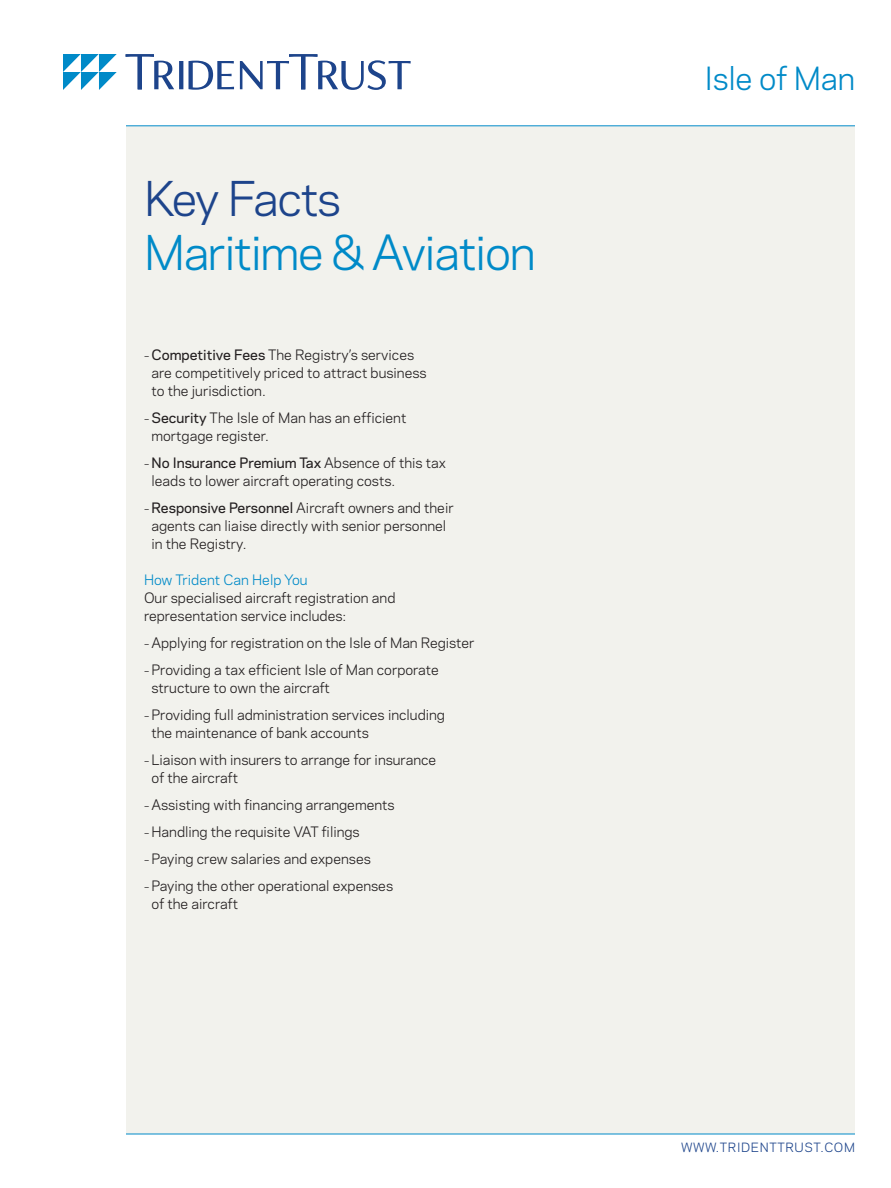
<style>
.page{position:relative;width:891px;height:1188px;background:#fff}
.page>*{position:absolute;margin:0;border:0;box-sizing:border-box;transform-origin:0 0}
.t1{font:45px "Polaris";letter-spacing:-.03em;color:#008ac8}
.t2{font:45px "Polaris";letter-spacing:-.04em;color:#1d448b}
.t3{font:30px "Polaris";letter-spacing:-.01em;color:#008ac8}
._1st_Paragraph{font:13.5px/18px "Polaris";color:#231f20}
.Head_2{font:13.5px "Polaris";color:#008ac8}
.t4{font:12px "Polaris";letter-spacing:.05em;color:#1d448b}
.s1{font-size:10.5px}
.s2{font-weight:500}
</style>
<div class="page">
<div style="left:126px;top:126px;width:729px;height:1008px;background:#f2f2ed"></div>
<hr style="left:126px;top:1134px;width:729px;height:1px;background:#008ac8">
<hr style="left:126px;top:126px;width:729px;height:1px;background:#008ac8">
<svg style="left:126px;top:54px;width:285px;height:36px"></svg>
<svg style="left:63px;top:54px;width:54px;height:36px"></svg>
<h1 class="t2" style="left:144px;top:165px;width:199px">Key Facts</h1>
<h1 class="t1" style="left:144px;top:219px;width:393px">Maritime &amp; Aviation</h1>
<p class="_1st_Paragraph" style="left:152px;top:345px;width:277px;text-indent:-8px"><span class="s1">–</span> <span class="s2">Competitive Fees</span> The Registry’s services are competitively priced to attract business to the jurisdiction.</p>
<p class="_1st_Paragraph" style="left:152px;top:408px;width:256px;text-indent:-8px"><span class="s1">–</span> <span class="s2">Security</span> The Isle of Man has an efficient mortgage register.</p>
<p class="_1st_Paragraph" style="left:152px;top:453px;width:296px;text-indent:-8px"><span class="s1">–</span> <span class="s2">No Insurance Premium Tax</span> Absence of this tax leads to lower aircraft operating costs.</p>
<p class="_1st_Paragraph" style="left:152px;top:498px;width:304px;text-indent:-8px"><span class="s1">–</span> <span class="s2">Responsive Personnel</span> Aircraft owners and their agents can liaise directly with senior personnel in the Registry.</p>
<p class="Head_2" style="left:144px;top:570px;width:165px">How Trident Can Help You</p>
<p class="_1st_Paragraph" style="left:144px;top:588px;width:253px">Our specialised aircraft registration and representation service includes:</p>
<p class="_1st_Paragraph" style="left:144px;top:633px;width:332px"><span class="s1">–</span> Applying for registration on the Isle of Man Register</p>
<p class="_1st_Paragraph" style="left:152px;top:660px;width:289px;text-indent:-8px"><span class="s1">–</span> Providing a tax efficient Isle of Man corporate structure to own the aircraft</p>
<p class="_1st_Paragraph" style="left:152px;top:705px;width:295px;text-indent:-8px"><span class="s1">–</span> Providing full administration services including the maintenance of bank accounts</p>
<p class="_1st_Paragraph" style="left:152px;top:750px;width:286px;text-indent:-8px"><span class="s1">–</span> Liaison with insurers to arrange for insurance of the aircraft</p>
<p class="_1st_Paragraph" style="left:144px;top:795px;width:252px"><span class="s1">–</span> Assisting with financing arrangements</p>
<p class="_1st_Paragraph" style="left:144px;top:822px;width:217px"><span class="s1">–</span> Handling the requisite VAT filings</p>
<p class="_1st_Paragraph" style="left:144px;top:849px;width:228px"><span class="s1">–</span> Paying crew salaries and expenses</p>
<p class="_1st_Paragraph" style="left:152px;top:876px;width:243px;text-indent:-8px"><span class="s1">–</span> Paying the other operational expenses of the aircraft</p>
<h2 class="t3" style="left:704px;top:56px;width:152px">Isle of Man</h2>
<p class="t4" style="left:681px;top:1138px;width:175px">WWW.TRIDENTTRUST.COM</p>
</div>
